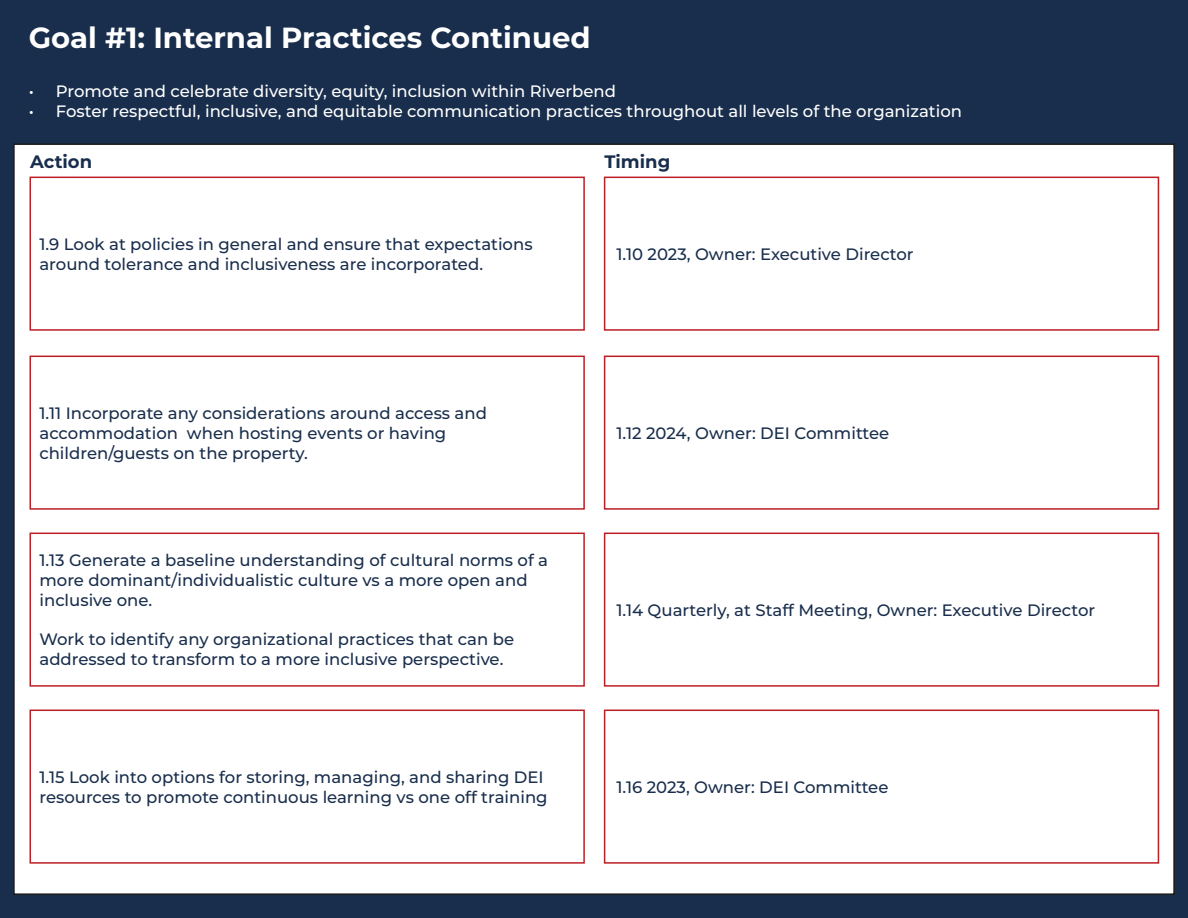
<style>
.page{position:relative;width:1188px;height:918px;background:#192e4c}
.page>*{position:absolute;margin:0;border:0;box-sizing:border-box;transform-origin:0 0}
.t1{font:700 29.1px "Montserrat";color:#fff}
.t2{font:700 18px "Montserrat";color:#192e4c}
.t3{font:500 16.5px/19.8px "Montserrat";color:#192e4c}
.t4{font:500 16.5px "Montserrat";color:#fff}
</style>
<div class="page">
<div style="left:13px;top:143px;width:1162px;height:752px;background:#fff;border:2px solid #1c1b1a"></div>
<div style="left:30px;top:177px;width:555px;height:154px;border:2px solid #bb1e24"></div>
<div style="left:30px;top:356px;width:555px;height:154px;border:2px solid #bb1e24"></div>
<div style="left:30px;top:533px;width:555px;height:154px;border:2px solid #bb1e24"></div>
<div style="left:30px;top:710px;width:555px;height:154px;border:2px solid #bb1e24"></div>
<div style="left:604px;top:177px;width:555px;height:154px;border:2px solid #bb1e24"></div>
<div style="left:604px;top:356px;width:555px;height:154px;border:2px solid #bb1e24"></div>
<div style="left:604px;top:533px;width:555px;height:154px;border:2px solid #bb1e24"></div>
<div style="left:604px;top:710px;width:555px;height:154px;border:2px solid #bb1e24"></div>
<h1 class="t1" style="left:29px;top:17px;width:563px">Goal #1: Internal Practices Continued</h1>
<p class="t4" style="left:29px;top:80px;width:589px">• Promote and celebrate diversity, equity, inclusion within Riverbend</p>
<p class="t4" style="left:29px;top:99px;width:935px">• Foster respectful, inclusive, and equitable communication practices throughout all levels of the organization</p>
<p class="t2" style="left:30px;top:149px;width:63px">Action</p>
<p class="t2" style="left:605px;top:149px;width:67px">Timing</p>
<p class="t3" style="left:39px;top:233px;width:495px">1.9 Look at policies in general and ensure that expectations around tolerance and inclusiveness are incorporated.</p>
<p class="t3" style="left:39px;top:403px;width:449px">1.11 Incorporate any considerations around access and accommodation when hosting events or having children/guests on the property.</p>
<p class="t3" style="left:39px;top:550px;width:510px">1.13 Generate a baseline understanding of cultural norms of a more dominant/individualistic culture vs a more open and inclusive one.</p>
<p class="t3" style="left:39px;top:629px;width:476px">Work to identify any organizational practices that can be addressed to transform to a more inclusive perspective.</p>
<p class="t3" style="left:39px;top:766px;width:510px">1.15 Look into options for storing, managing, and sharing DEI resources to promote continuous learning vs one off training</p>
<p class="t3" style="left:616px;top:243px;width:299px">1.10 2023, Owner: Executive Director</p>
<p class="t3" style="left:616px;top:422px;width:274px">1.12 2024, Owner: DEI Committee</p>
<p class="t3" style="left:616px;top:599px;width:480px">1.14 Quarterly, at Staff Meeting, Owner: Executive Director</p>
<p class="t3" style="left:616px;top:776px;width:274px">1.16 2023, Owner: DEI Committee</p>
</div>
